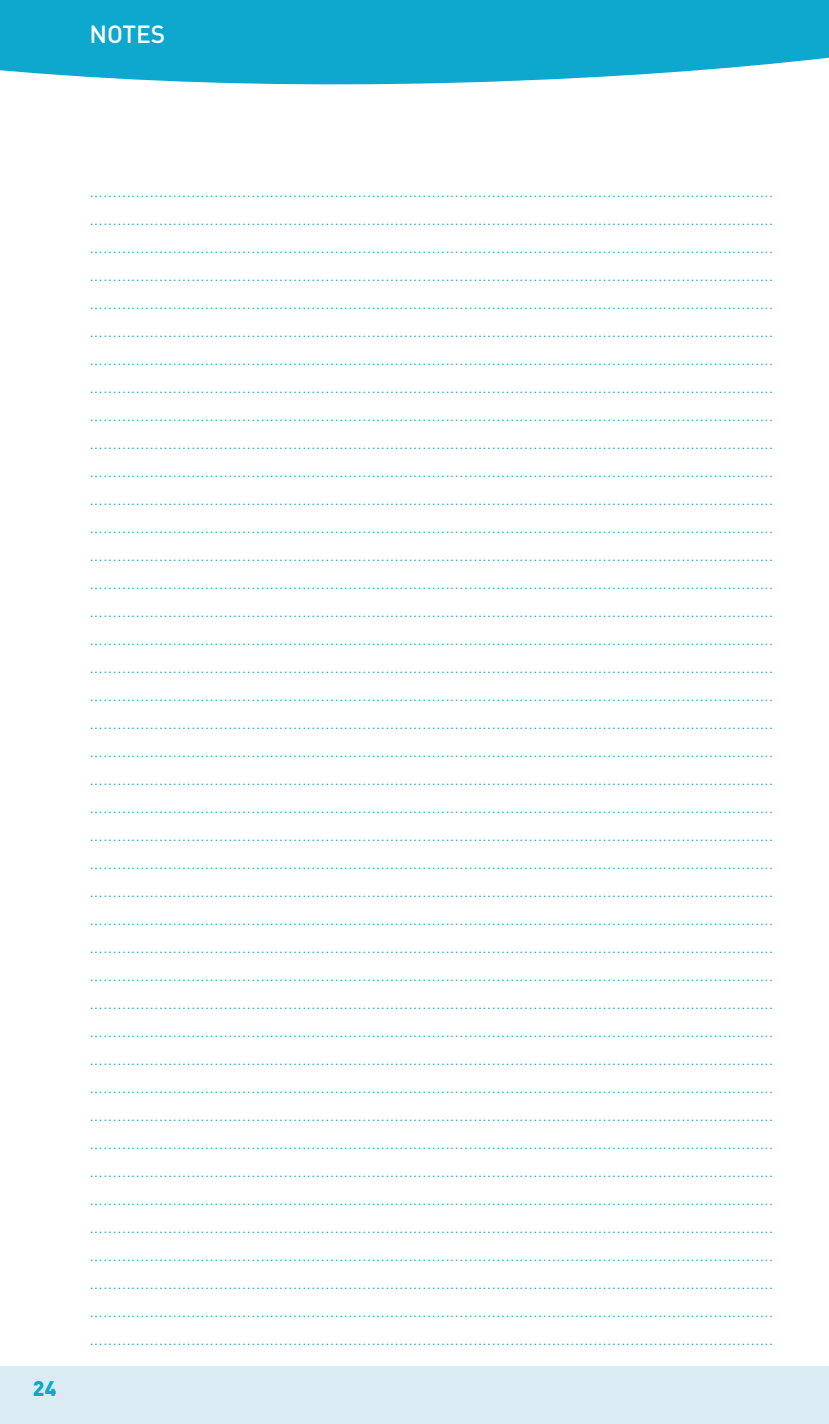
<style>
.page{position:relative;width:829px;height:1424px;background:#fff}
.page>*{position:absolute;margin:0;border:0;box-sizing:border-box;transform-origin:0 0}
.t1{font:500 24.5px "DIN";color:#fff}
.t2{font:900 21px "DIN";color:#0ea7cd}
.t3{font:300 17.5px/28px "DIN";color:#0ea7cd;text-align:justify}
</style>
<div class="page">
<svg style="left:0;top:0;width:828px;height:85px;background:#23aed1"></svg>
<div style="left:0;top:1366px;width:828px;height:58px;background:#dbebf3"></div>
<h1 class="t1" style="left:89px;top:26px;width:77px">NOTES</h1>
<p class="t2" style="left:33px;top:1380px;width:25px">24</p>
<p class="t3" style="left:89px;top:178px;width:685px">.................................................................................................................................................... .................................................................................................................................................... .................................................................................................................................................... .................................................................................................................................................... .................................................................................................................................................... .................................................................................................................................................... .................................................................................................................................................... .................................................................................................................................................... .................................................................................................................................................... .................................................................................................................................................... .................................................................................................................................................... .................................................................................................................................................... .................................................................................................................................................... .................................................................................................................................................... .................................................................................................................................................... .................................................................................................................................................... .................................................................................................................................................... .................................................................................................................................................... .................................................................................................................................................... .................................................................................................................................................... .................................................................................................................................................... .................................................................................................................................................... .................................................................................................................................................... .................................................................................................................................................... .................................................................................................................................................... .................................................................................................................................................... .................................................................................................................................................... .................................................................................................................................................... .................................................................................................................................................... .................................................................................................................................................... .................................................................................................................................................... .................................................................................................................................................... .................................................................................................................................................... .................................................................................................................................................... .................................................................................................................................................... .................................................................................................................................................... .................................................................................................................................................... .................................................................................................................................................... .................................................................................................................................................... .................................................................................................................................................... .................................................................................................................................................... ....................................................................................................................................................</p>
</div>
